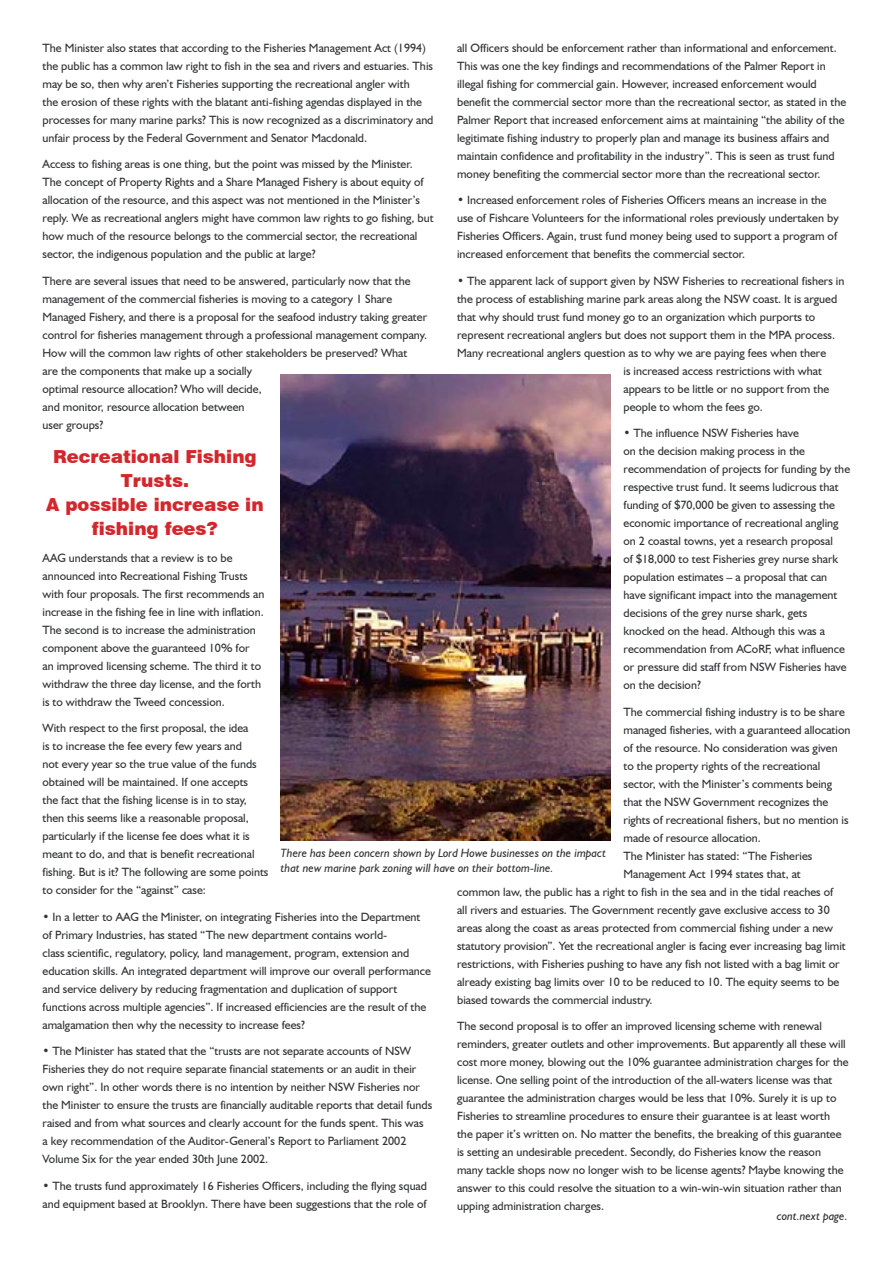
<style>
.page{position:relative;width:893px;height:1263px;background:#fff}
.page>*{position:absolute;margin:0;border:0;box-sizing:border-box;transform-origin:0 0}
.Body_Text{font:900 18px/24px "Swiss 721 BT";color:#d2272b;text-align:center}
.Body_Text-2{font:12px/18px "Humanist 521 BT";color:#303334}
.t1{font:italic 12px/14.4px "Humanist 521 BT";color:#303334}
</style>
<div class="page">
<img style="left:280px;top:374px;width:331px;height:467px">
<p class="Body_Text-2" style="left:43px;top:38px;width:392px">The Minister also states that according to the Fisheries Management Act (1994) the public has a common law right to fish in the sea and rivers and estuaries. This may be so, then why aren’t Fisheries supporting the recreational angler with<br>the erosion of these rights with the blatant anti-fishing agendas displayed in the processes for many marine parks? This is now recognized as a discriminatory and unfair process by the Federal Government and Senator Macdonald.</p>
<p class="Body_Text-2" style="left:43px;top:155px;width:393px">Access to fishing areas is one thing, but the point was missed by the Minister.<br>The concept of Property Rights and a Share Managed Fishery is about equity of allocation of the resource, and this aspect was not mentioned in the Minister’s reply. We as recreational anglers might have common law rights to go fishing, but how much of the resource belongs to the commercial sector, the recreational sector, the indigenous population and the public at large?</p>
<p class="Body_Text-2" style="left:43px;top:271px;width:386px">There are several issues that need to be answered, particularly now that the management of the commercial fisheries is moving to a category 1 Share Managed Fishery, and there is a proposal for the seafood industry taking greater control for fisheries management through a professional management company.<br>How will the common law rights of other stakeholders be preserved? What<br>are the components that make up a socially<br>optimal resource allocation? Who will decide,<br>and monitor, resource allocation between<br>user groups?</p>
<p class="Body_Text-2" style="left:457px;top:38px;width:391px">all Officers should be enforcement rather than informational and enforcement.<br>This was one the key findings and recommendations of the Palmer Report in illegal fishing for commercial gain. However, increased enforcement would benefit the commercial sector more than the recreational sector, as stated in the Palmer Report that increased enforcement aims at maintaining “the ability of the legitimate fishing industry to properly plan and manage its business affairs and maintain confidence and profitability in the industry”. This is seen as trust fund money benefiting the commercial sector more than the recreational sector.</p>
<p class="Body_Text-2" style="left:457px;top:191px;width:383px">• Increased enforcement roles of Fisheries Officers means an increase in the use of Fishcare Volunteers for the informational roles previously undertaken by Fisheries Officers. Again, trust fund money being used to support a program of increased enforcement that benefits the commercial sector.</p>
<p class="Body_Text-2" style="left:457px;top:271px;width:389px">• The apparent lack of support given by NSW Fisheries to recreational fishers in</p>
<p class="Body_Text-2" style="left:457px;top:289px;width:382px">the process of establishing marine park areas along the NSW coast. It is argued</p>
<p class="Body_Text-2" style="left:457px;top:307px;width:360px">that why should trust fund money go to an organization which purports to</p>
<p class="Body_Text-2" style="left:457px;top:325px;width:379px">represent recreational anglers but does not support them in the MPA process.</p>
<p class="Body_Text-2" style="left:457px;top:343px;width:371px">Many recreational anglers question as to why we are paying fees when there</p>
<p class="Body_Text-2" style="left:623px;top:361px;width:200px">is increased access restrictions with what</p>
<p class="Body_Text-2" style="left:623px;top:379px;width:207px">appears to be little or no support from the</p>
<p class="Body_Text-2" style="left:623px;top:397px;width:141px">people to whom the fees go.</p>
<p class="Body_Text-2" style="left:623px;top:424px;width:228px">• The influence NSW Fisheries have<br>on the decision making process in the recommendation of projects for funding by the respective trust fund. It seems ludicrous that funding of $70,000 be given to assessing the economic importance of recreational angling on 2 coastal towns, yet a research proposal<br>of $18,000 to test Fisheries grey nurse shark population estimates – a proposal that can have significant impact into the management decisions of the grey nurse shark, gets knocked on the head. Although this was a recommendation from ACoRF, what influence or pressure did staff from NSW Fisheries have on the decision?</p>
<p class="Body_Text-2" style="left:623px;top:702px;width:223px">The commercial fishing industry is to be share</p>
<p class="Body_Text-2" style="left:623px;top:720px;width:228px">managed fisheries, with a guaranteed allocation</p>
<p class="Body_Text-2" style="left:623px;top:738px;width:216px">of the resource. No consideration was given</p>
<p class="Body_Text-2" style="left:623px;top:756px;width:198px">to the property rights of the recreational</p>
<p class="Body_Text-2" style="left:623px;top:774px;width:210px">sector, with the Minister’s comments being</p>
<p class="Body_Text-2" style="left:623px;top:792px;width:206px">that the NSW Government recognizes the</p>
<p class="Body_Text-2" style="left:623px;top:810px;width:227px">rights of recreational fishers, but no mention is</p>
<p class="Body_Text-2" style="left:623px;top:828px;width:139px">made of resource allocation.</p>
<p class="Body_Text-2" style="left:623px;top:846px;width:190px">The Minister has stated: “The Fisheries</p>
<p class="Body_Text-2" style="left:623px;top:864px;width:179px">Management Act 1994 states that, at</p>
<p class="Body_Text-2" style="left:457px;top:882px;width:378px">common law, the public has a right to fish in the sea and in the tidal reaches of</p>
<p class="Body_Text-2" style="left:457px;top:900px;width:374px">all rivers and estuaries. The Government recently gave exclusive access to 30</p>
<p class="Body_Text-2" style="left:457px;top:918px;width:377px">areas along the coast as areas protected from commercial fishing under a new</p>
<p class="Body_Text-2" style="left:457px;top:936px;width:390px">statutory provision”. Yet the recreational angler is facing ever increasing bag limit</p>
<p class="Body_Text-2" style="left:457px;top:954px;width:384px">restrictions, with Fisheries pushing to have any fish not listed with a bag limit or</p>
<p class="Body_Text-2" style="left:457px;top:972px;width:384px">already existing bag limits over 10 to be reduced to 10. The equity seems to be</p>
<p class="Body_Text-2" style="left:457px;top:990px;width:197px">biased towards the commercial industry.</p>
<p class="Body_Text-2" style="left:457px;top:1017px;width:393px">The second proposal is to offer an improved licensing scheme with renewal reminders, greater outlets and other improvements. But apparently all these will cost more money, blowing out the 10% guarantee administration charges for the license. One selling point of the introduction of the all-waters license was that guarantee the administration charges would be less that 10%. Surely it is up to Fisheries to streamline procedures to ensure their guarantee is at least worth the paper it’s written on. No matter the benefits, the breaking of this guarantee is setting an undesirable precedent. Secondly, do Fisheries know the reason many tackle shops now no longer wish to be license agents? Maybe knowing the answer to this could resolve the situation to a win-win-win situation rather than upping administration charges.</p>
<p class="Body_Text" style="left:53px;top:445px;width:205px">Recreational Fishing<br>Trusts.</p>
<p class="Body_Text" style="left:46px;top:493px;width:219px">A possible increase in fishing fees?</p>
<p class="Body_Text-2" style="left:43px;top:548px;width:223px">AAG understands that a review is to be announced into Recreational Fishing Trusts with four proposals. The first recommends an increase in the fishing fee in line with inflation.<br>The second is to increase the administration component above the guaranteed 10% for<br>an improved licensing scheme. The third it to withdraw the three day license, and the forth is to withdraw the Tweed concession.</p>
<p class="Body_Text-2" style="left:43px;top:719px;width:227px">With respect to the first proposal, the idea<br>is to increase the fee every few years and<br>not every year so the true value of the funds obtained will be maintained. If one accepts<br>the fact that the fishing license is in to stay, then this seems like a reasonable proposal, particularly if the license fee does what it is meant to do, and that is benefit recreational fishing. But is it? The following are some points to consider for the “against” case:</p>
<p class="Body_Text-2" style="left:43px;top:908px;width:390px">• In a letter to AAG the Minister, on integrating Fisheries into the Department of Primary Industries, has stated “The new department contains world-<br>class scientific, regulatory, policy, land management, program, extension and education skills. An integrated department will improve our overall performance and service delivery by reducing fragmentation and duplication of support functions across multiple agencies”. If increased efficiencies are the result of the amalgamation then why the necessity to increase fees?</p>
<p class="Body_Text-2" style="left:43px;top:1042px;width:391px">• The Minister has stated that the “trusts are not separate accounts of NSW Fisheries they do not require separate financial statements or an audit in their own right”. In other words there is no intention by neither NSW Fisheries nor the Minister to ensure the trusts are financially auditable reports that detail funds raised and from what sources and clearly account for the funds spent. This was<br>a key recommendation of the Auditor-General’s Report to Parliament 2002<br>Volume Six for the year ended 30th June 2002.</p>
<p class="Body_Text-2" style="left:43px;top:1177px;width:386px">• The trusts fund approximately 16 Fisheries Officers, including the flying squad and equipment based at Brooklyn. There have been suggestions that the role of</p>
<p class="t1" style="left:281px;top:846px;width:327px">There has been concern shown by Lord Howe businesses on the impact that new marine park zoning will have on their bottom-line.</p>
<p class="t1" style="left:777px;top:1209px;width:72px">cont.next page.</p>
</div>
